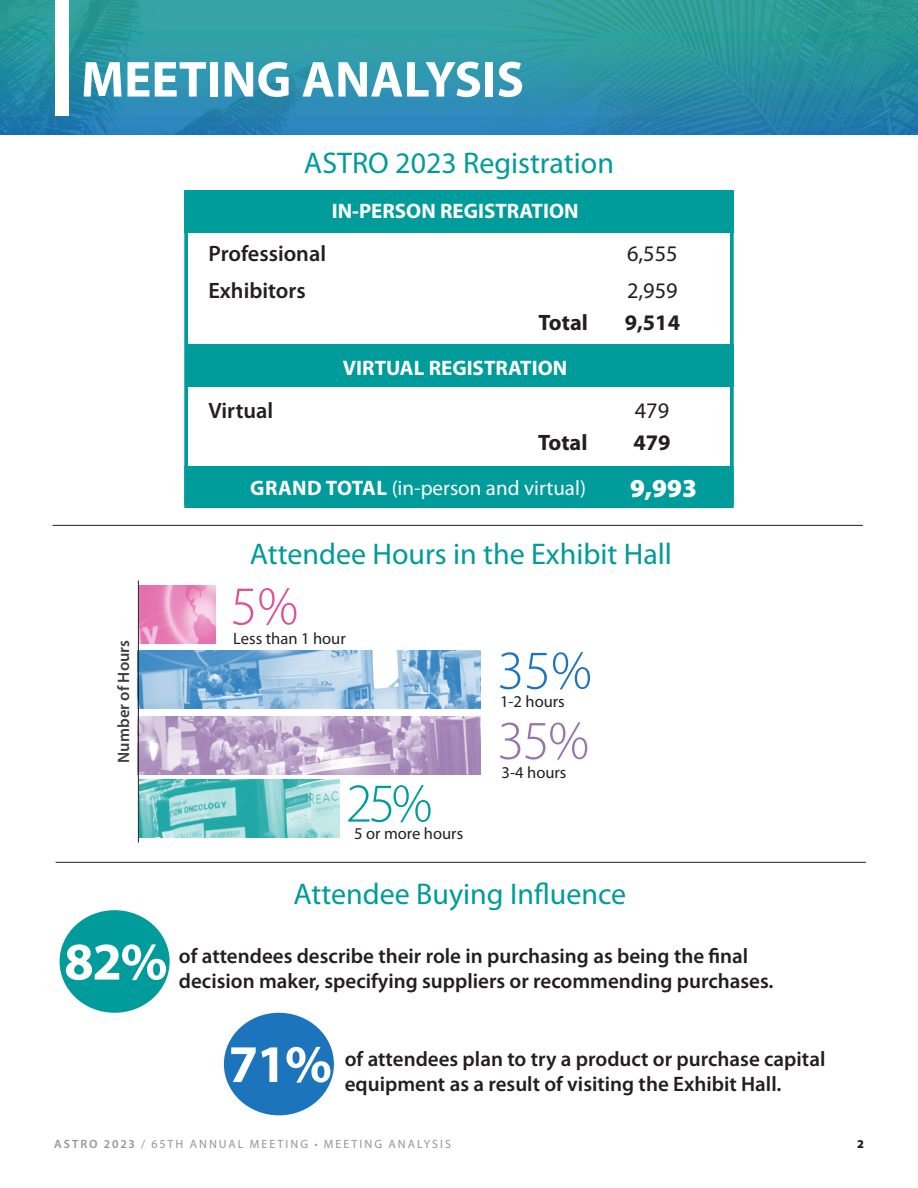
<style>
.page{position:relative;width:918px;height:1188px;background:#fff}
.page>*{position:absolute;margin:0;border:0;box-sizing:border-box;transform-origin:0 0}
.subhead_0ne{font:300 55.2px "Myriad Pro";color:#009b9b}
.subhead_0ne-2{font:300 55.2px "Myriad Pro";color:#1c75bc}
.subhead_0ne-3{font:300 55.2px "Myriad Pro";color:#9873ac}
.subhead_0ne-4{font:300 55.2px "Myriad Pro";color:#e14f9c}
.text{font:700 53.25px "Myriad Pro";color:#fff}
.t1{font:700 51px "Myriad Pro";color:#fff}
.t2{font:30px "Myriad Pro";color:#009b9b}
.t3{font:900 26.1px "Myriad Pro";color:#fff}
.t4{font:600 22.35px "Myriad Pro";color:#231f20}
.t5{font:700 22.35px "Myriad Pro";color:#231f20}
.t6{font:22.35px "Myriad Pro";color:#231f20}
.text-2{font:600 21px/25.2px "Myriad Pro";color:#231f20}
.t7{font:700 21px "Myriad Pro";color:#fff}
.t8{font:21px "Myriad Pro";color:#fff}
.t9{font:16.5px "Myriad Pro";color:#231f20}
.t10{font:600 16.5px "Myriad Pro";color:#3e3e3f}
.t11{font:12px "Myriad Pro";letter-spacing:.17em;color:#939598}
.t12{font:900 12px "Myriad Pro";color:#231f20}
.s1{font-weight:700}
.s2{font-weight:600}
</style>
<div class="page">
<img style="left:0;top:0;width:918px;height:135px">
<div style="left:55px;top:1px;width:14px;height:115px;background:#fff"></div>
<hr style="left:53px;top:525px;width:810px;height:1px;background:#231f20">
<img style="left:139px;top:586px;width:77px;height:58px">
<img style="left:139px;top:650px;width:341px;height:58px">
<img style="left:139px;top:717px;width:341px;height:57px">
<img style="left:139px;top:780px;width:200px;height:57px">
<hr style="left:138px;top:581px;width:1px;height:261px;background:#231f20">
<div style="left:224px;top:1013px;width:110px;height:102px;background:#1c75bc;border-radius:50%"></div>
<div style="left:60px;top:910px;width:110px;height:103px;background:#009b9b;border-radius:50%"></div>
<div style="left:184px;top:466px;width:550px;height:42px;background:#009b9b"></div>
<div style="left:184px;top:190px;width:550px;height:315px;border:4px solid #009b9b"></div>
<div style="left:184px;top:191px;width:550px;height:42px;background:#009b9b"></div>
<div style="left:186px;top:345px;width:548px;height:42px;background:#009b9b"></div>
<hr style="left:56px;top:862px;width:810px;height:1px;background:#231f20">
<p class="t1" style="left:81px;top:46px;width:445px">MEETING ANALYSIS</p>
<p class="t2" style="left:304px;top:145px;width:312px">ASTRO 2023 Registration</p>
<p class="t7" style="left:332px;top:197px;width:248px">IN-PERSON REGISTRATION</p>
<p class="t4" style="left:208px;top:239px;width:119px">Professional</p>
<p class="t6" style="left:627px;top:240px;width:52px">6,555</p>
<p class="t4" style="left:208px;top:277px;width:99px">Exhibitors</p>
<p class="t6" style="left:627px;top:277px;width:52px">2,959</p>
<p class="t5" style="left:539px;top:308px;width:51px">Total</p>
<p class="t5" style="left:625px;top:308px;width:57px">9,514</p>
<p class="t7" style="left:343px;top:354px;width:226px">VIRTUAL REGISTRATION</p>
<p class="t4" style="left:209px;top:396px;width:66px">Virtual</p>
<p class="t6" style="left:635px;top:397px;width:36px">479</p>
<p class="t5" style="left:538px;top:428px;width:51px">Total</p>
<p class="t5" style="left:633px;top:428px;width:39px">479</p>
<p class="t8" style="left:250px;top:475px;width:337px"><span class="s1">GRAND TOTAL</span> (in-person and virtual)</p>
<p class="t3" style="left:630px;top:471px;width:69px">9,993</p>
<p class="t2" style="left:250px;top:536px;width:424px">Attendee Hours in the Exhibit Hall</p>
<p class="t10" style="left:113px;top:763px;width:124px;rotate:-90deg">Number of Hours</p>
<p class="subhead_0ne-4" style="left:231px;top:573px;width:69px">5%</p>
<p class="t9" style="left:233px;top:628px;width:114px">Less than 1 hour</p>
<p class="subhead_0ne" style="left:346px;top:770px;width:88px">25%</p>
<p class="t9" style="left:354px;top:823px;width:111px">5 or more hours</p>
<p class="subhead_0ne-2" style="left:497px;top:637px;width:96px">35%</p>
<p class="subhead_0ne-3" style="left:497px;top:707px;width:93px">35%</p>
<p class="t9" style="left:502px;top:763px;width:66px">3-4 hours</p>
<p class="t9" style="left:500px;top:692px;width:66px">1-2 hours</p>
<p class="text" style="left:64px;top:927px;width:105px">82%</p>
<p class="t2" style="left:294px;top:875px;width:334px">Attendee Buying Influence</p>
<p class="text-2" style="left:179px;top:942px;width:571px">of attendees describe their role in purchasing as being the final</p>
<p class="text-2" style="left:179px;top:968px;width:596px">decision maker, specifying suppliers or recommending purchases.</p>
<p class="text" style="left:229px;top:1029px;width:105px">71%</p>
<p class="text-2" style="left:345px;top:1046px;width:482px">of attendees plan to try a product or purchase capital equipment as a result of visiting the Exhibit Hall.</p>
<p class="t11" style="left:54px;top:1137px;width:398px"><span class="s2">ASTRO 2023</span> / 65TH ANNUAL MEETING <span class="s1">·</span> MEETING ANALYSIS</p>
<p class="t12" style="left:857px;top:1136px;width:8px">2</p>
</div>
